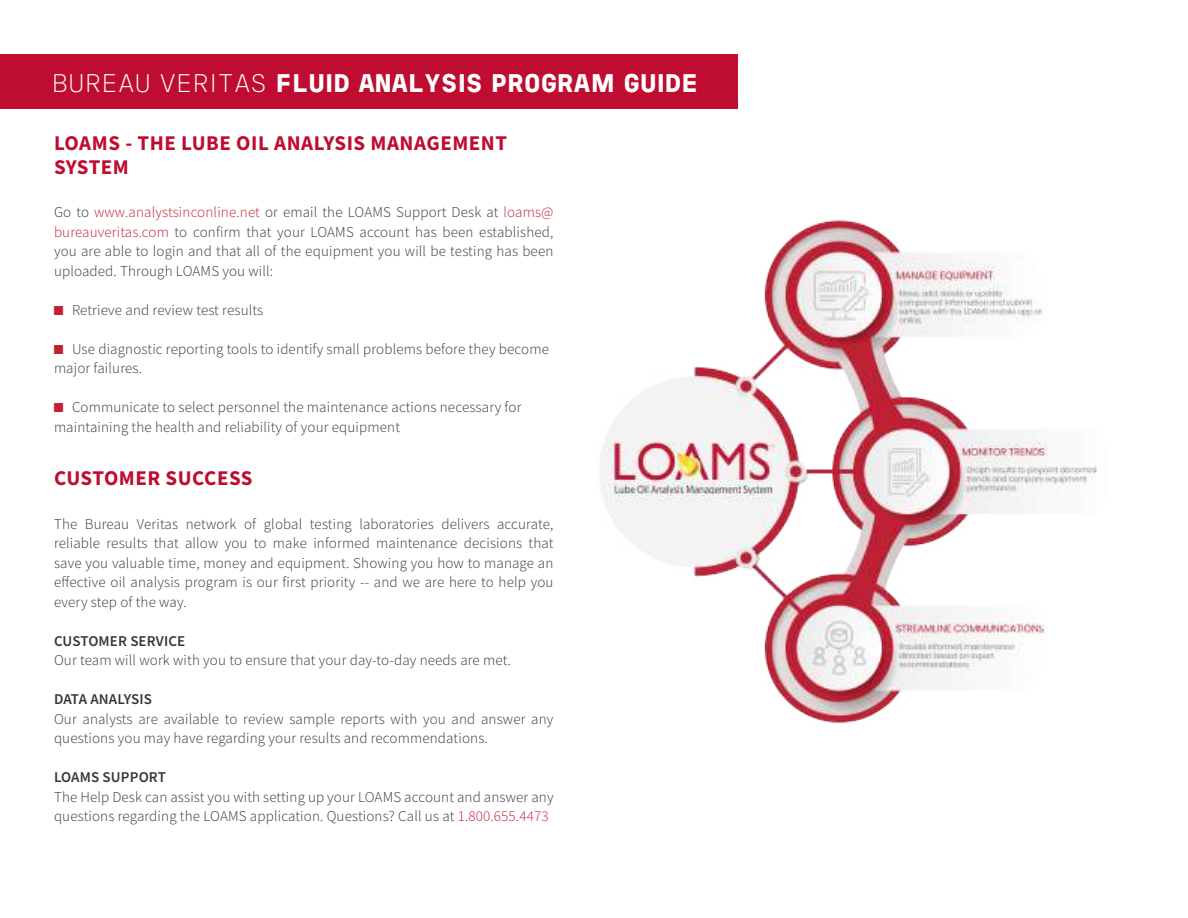
<style>
.page{position:relative;width:1188px;height:918px;background:#fff}
.page>*{position:absolute;margin:0;border:0;box-sizing:border-box;transform-origin:0 0}
.t1{font:700 expanded 25.5px "Bureau Veritas";color:#fff}
.t2{font:700 21px/24px "Source Sans Pro";letter-spacing:.025em;color:#bf0c31}
.t3{font:300 15px/19.5px "Source Sans Pro";letter-spacing:.01em;color:#393535}
.t4{font:600 15px "Source Sans Pro";letter-spacing:.01em;color:#393535}
.s1{font-weight:100;font-stretch:condensed}
.s2{color:#c52034}
.s3{color:#c21f33}
.s4{font-family:"Courier New";font-weight:700;color:#c21f33}
.s5{color:#c52035}
</style>
<div class="page">
<div style="left:0;top:54px;width:738px;height:54px;background:#bf0c31"></div>
<img style="left:600px;top:220px;width:497px;height:503px">
<h1 class="t1" style="left:52px;top:67px;width:648px"><span class="s1">BUREAU VERITAS</span> FLUID ANALYSIS PROGRAM GUIDE</h1>
<h2 class="t2" style="left:54px;top:130px;width:455px">LOAMS - THE LUBE OIL ANALYSIS MANAGEMENT<br>SYSTEM</h2>
<p class="t3" style="left:54px;top:203px;width:501px;text-align:justify">Go to <span class="s2">www.analystsinconline.net</span> or email the LOAMS Support Desk at <span class="s3">loams@ bureauveritas.com</span> to confirm that your LOAMS account has been established, you are able to login and that all of the equipment you will be testing has been uploaded. Through LOAMS you will:</p>
<p class="t3" style="left:54px;top:300px;width:211px"><span class="s4">■</span> Retrieve and review test results</p>
<p class="t3" style="left:54px;top:339px;width:496px"><span class="s4">■</span> Use diagnostic reporting tools to identify small problems before they become major failures.</p>
<p class="t3" style="left:54px;top:398px;width:469px"><span class="s4">■</span> Communicate to select personnel the maintenance actions necessary for maintaining the health and reliability of your equipment</p>
<h2 class="t2" style="left:54px;top:466px;width:200px">CUSTOMER SUCCESS</h2>
<p class="t3" style="left:54px;top:514px;width:501px;text-align:justify">The Bureau Veritas network of global testing laboratories delivers accurate, reliable results that allow you to make informed maintenance decisions that save you valuable time, money and equipment. Showing you how to manage an effective oil analysis program is our first priority -- and we are here to help you every step of the way.</p>
<p class="t4" style="left:54px;top:631px;width:133px">CUSTOMER SERVICE</p>
<p class="t3" style="left:54px;top:651px;width:459px">Our team will work with you to ensure that your day-to-day needs are met.</p>
<p class="t4" style="left:54px;top:689px;width:100px">DATA ANALYSIS</p>
<p class="t3" style="left:54px;top:709px;width:501px">Our analysts are available to review sample reports with you and answer any questions you may have regarding your results and recommendations.</p>
<p class="t4" style="left:54px;top:767px;width:113px">LOAMS SUPPORT</p>
<p class="t3" style="left:54px;top:787px;width:501px">The Help Desk can assist you with setting up your LOAMS account and answer any questions regarding the LOAMS application. Questions? Call us at <span class="s5">1.800.655.4473</span></p>
</div>
